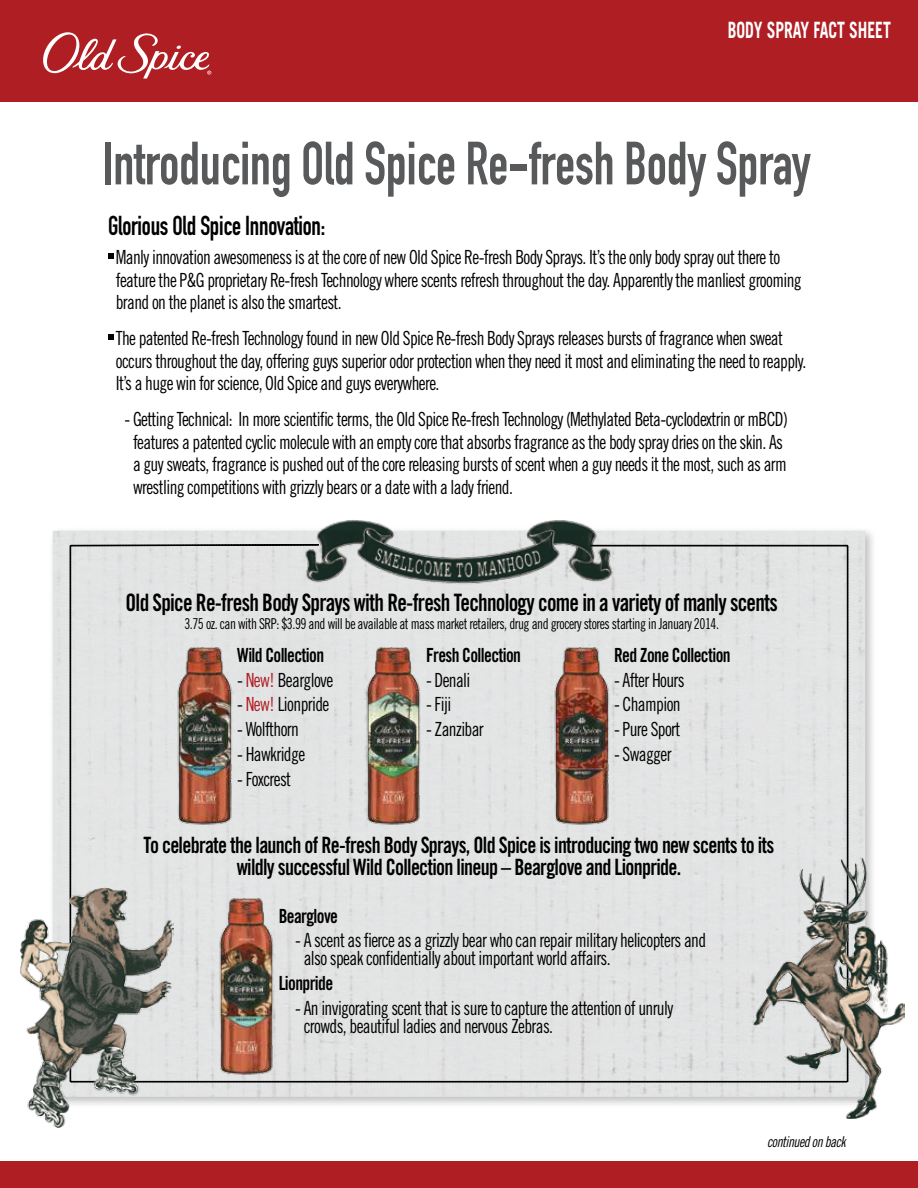
<style>
.page{position:relative;width:918px;height:1188px;background:#fff}
.page>*{position:absolute;margin:0;border:0;box-sizing:border-box;transform-origin:0 0}
.t1{font:60px "DIN Engschrift";letter-spacing:-.005em;color:#58595b;scale:.9 1}
.t2{font:27px "DIN Engschrift";letter-spacing:-.01em;color:#000;scale:.9 1}
.t3{font:24px "Trade Gothic LT Std Bd Cn 20";letter-spacing:-.035em;color:#000;scale:.9 1}
.t4{font:22.5px/22.5px "Trade Gothic LT Std Bd Cn 20";letter-spacing:-.035em;color:#000;text-align:center;scale:.9 1}
.t5{font:700 22.5px "Trade Gothic LT Std";letter-spacing:-.005em;color:#fff;scale:.7 1}
.t6{font:19.5px/22.5px "Trade Gothic LT Std Cn 18";letter-spacing:-.035em;color:#000;scale:.9 1}
.t7{font:19.5px "Trade Gothic LT Std Bd Cn 20";letter-spacing:-.035em;color:#000;scale:.9 1}
.t8{font:15px "Trade Gothic LT Std Cn 18";letter-spacing:-.035em;color:#000;scale:.9 1}
.t9{font:15px "Trade Gothic LT Std Cn 18 Obl";letter-spacing:-.035em;color:#000;scale:.9 1}
.s1{color:#af1e23}
</style>
<div class="page">
<div style="left:0;top:0;width:918px;height:102px;background:#af1e23"></div>
<svg style="left:43px;top:32px;width:168px;height:47px"></svg>
<div style="left:0;top:1161px;width:918px;height:27px;background:#af1e23"></div>
<div style="left:48px;top:526px;width:829px;height:583px;background:#000;opacity:.25"></div>
<div style="left:53px;top:531px;width:812px;height:566px;background:#e2e3e4"></div>
<div style="left:69px;top:544px;width:780px;height:539px;background:#e2e3e4"></div>
<svg style="left:108px;top:254px;width:5px;height:5px"></svg>
<svg style="left:108px;top:335px;width:5px;height:5px"></svg>
<img style="left:754px;top:858px;width:150px;height:261px">
<img style="left:20px;top:888px;width:154px;height:240px">
<img style="left:172px;top:643px;width:65px;height:186px">
<img style="left:213px;top:893px;width:66px;height:186px">
<img style="left:360px;top:643px;width:66px;height:186px">
<img style="left:549px;top:643px;width:65px;height:186px">
<img style="left:288px;top:520px;width:342px;height:85px">
<p class="t5" style="left:728px;top:16px;width:235px">BODY SPRAY FACT SHEET</p>
<h1 class="t1" style="left:103px;top:128px;width:788px">Introducing Old Spice Re-fresh Body Spray</h1>
<h2 class="t2" style="left:108px;top:210px;width:243px">Glorious Old Spice Innovation:</h2>
<p class="t6" style="left:116px;top:246px;width:764px">Manly innovation awesomeness is at the core of new Old Spice Re-fresh Body Sprays. It’s the only body spray out there to feature the P&amp;G proprietary Re-fresh Technology where scents refresh throughout the day. Apparently the manliest grooming brand on the planet is also the smartest.</p>
<p class="t6" style="left:116px;top:327px;width:769px">The patented Re-fresh Technology found in new Old Spice Re-fresh Body Sprays releases bursts of fragrance when sweat occurs throughout the day, offering guys superior odor protection when they need it most and eliminating the need to reapply.<br>It’s a huge win for science, Old Spice and guys everywhere.</p>
<p class="t6" style="left:133px;top:408px;width:729px;text-indent:-9px">- Getting Technical: In more scientific terms, the Old Spice Re-fresh Technology (Methylated Beta-cyclodextrin or mBCD) features a patented cyclic molecule with an empty core that absorbs fragrance as the body spray dries on the skin. As a guy sweats, fragrance is pushed out of the core releasing bursts of scent when a guy needs it the most, such as arm wrestling competitions with grizzly bears or a date with a lady friend.</p>
<p class="t3" style="left:126px;top:588px;width:726px">Old Spice Re-fresh Body Sprays with Re-fresh Technology come in a variety of manly scents</p>
<p class="t8" style="left:184px;top:615px;width:596px">3.75 oz. can with SRP: $3.99 and will be available at mass market retailers, drug and grocery stores starting in January 2014.</p>
<p class="t7" style="left:237px;top:643px;width:98px">Wild Collection</p>
<p class="t6" style="left:237px;top:668px;width:108px">- <span class="s1">New!</span> Bearglove</p>
<p class="t6" style="left:237px;top:693px;width:104px">- <span class="s1">New!</span> Lionpride</p>
<p class="t6" style="left:237px;top:718px;width:70px">- Wolfthorn</p>
<p class="t6" style="left:237px;top:742px;width:77px">- Hawkridge</p>
<p class="t6" style="left:237px;top:767px;width:61px">- Foxcrest</p>
<p class="t7" style="left:426px;top:643px;width:107px">Fresh Collection</p>
<p class="t6" style="left:426px;top:668px;width:51px">- Denali</p>
<p class="t6" style="left:426px;top:693px;width:29px">- Fiji</p>
<p class="t6" style="left:426px;top:718px;width:66px">- Zanzibar</p>
<p class="t7" style="left:614px;top:643px;width:131px">Red Zone Collection</p>
<p class="t6" style="left:614px;top:668px;width:80px">- After Hours</p>
<p class="t6" style="left:614px;top:693px;width:75px">- Champion</p>
<p class="t6" style="left:614px;top:718px;width:75px">- Pure Sport</p>
<p class="t6" style="left:614px;top:742px;width:65px">- Swagger</p>
<p class="t4" style="left:144px;top:833px;width:702px">To celebrate the launch of Re-fresh Body Sprays, Old Spice is introducing two new scents to its wildly successful Wild Collection lineup – Bearglove and Lionpride.</p>
<p class="t7" style="left:279px;top:904px;width:67px">Bearglove</p>
<p class="t6" style="left:304px;top:931px;width:449px;line-height:18px;text-indent:-9px">- A scent as fierce as a grizzly bear who can repair military helicopters and also speak confidentially about important world affairs.</p>
<p class="t7" style="left:279px;top:971px;width:62px">Lionpride</p>
<p class="t6" style="left:304px;top:999px;width:412px;line-height:18px;text-indent:-9px">- An invigorating scent that is sure to capture the attention of unruly crowds, beautiful ladies and nervous Zebras.</p>
<p class="t9" style="left:767px;top:1132px;width:89px">continued on back</p>
</div>
